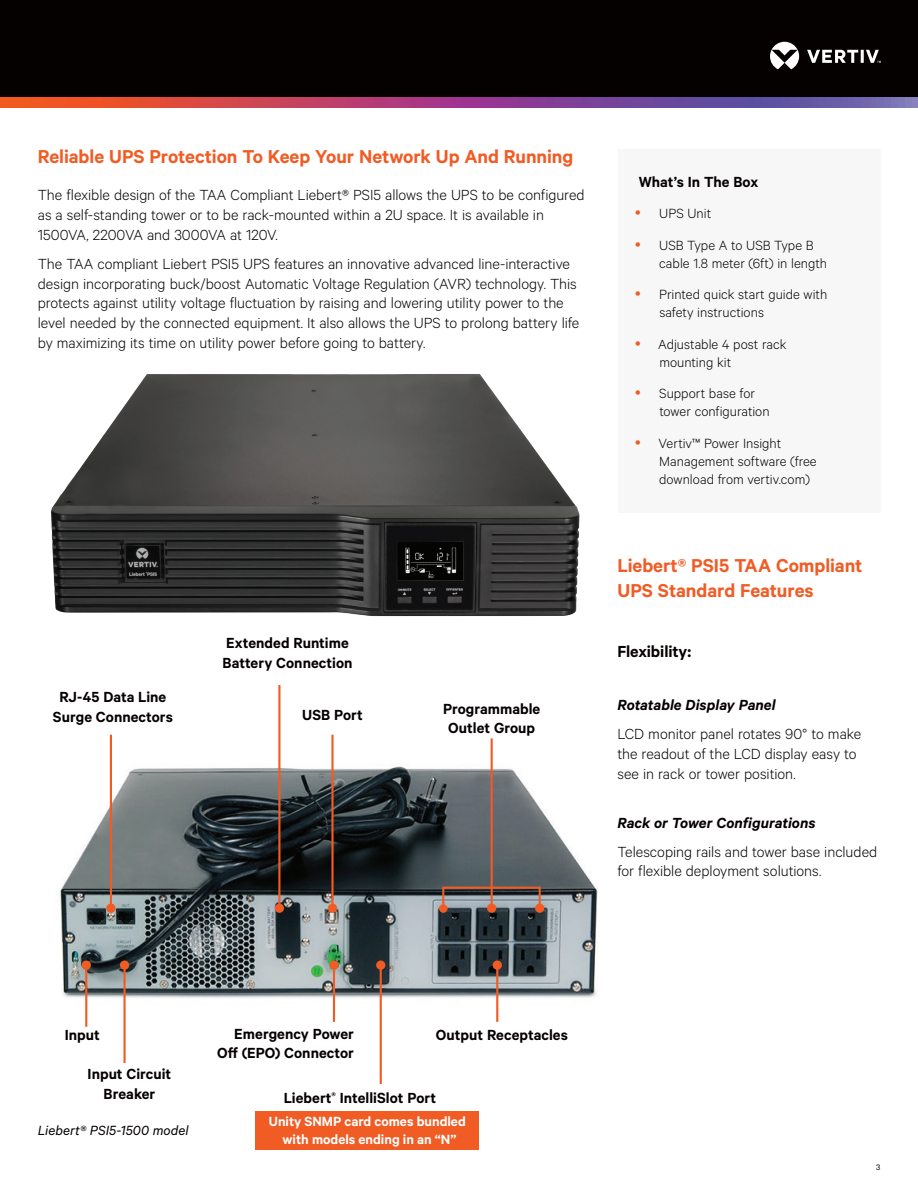
<style>
.page{position:relative;width:918px;height:1188px;background:#fff}
.page>*{position:absolute;margin:0;border:0;box-sizing:border-box;transform-origin:0 0}
.t1{font:600 21px/25.2px "Calibre";color:#f15b24}
.t2{font:600 18px "Calibre";letter-spacing:-.005em;color:#060101}
.t3{font:300 16.5px/19.8px "Calibre";color:#060101}
.t4{font:600 16.5px/19.8px "Calibre";color:#060101;text-align:center}
.t5{font:italic 600 16.5px "Calibre";color:#060101}
.t6{font:300 15px/31.5px "Calibre";color:#060101}
.t7{font:600 15px/18px "Calibre";color:#fff;text-align:center}
.t8{font:italic 15px "Calibre";letter-spacing:.005em;color:#060101}
.t9{font:9px "Calibre";color:#060101}
</style>
<div class="page">
<div style="left:0;top:0;width:918px;height:108px;background:#060101"></div>
<svg style="left:770px;top:42px;width:111px;height:27px"></svg>
<svg style="left:0;top:98px;width:918px;height:10px;background:#a24a76"></svg>
<div style="left:618px;top:149px;width:263px;height:363px;background:#f7f7f8"></div>
<img style="left:51px;top:374px;width:529px;height:243px">
<div style="left:255px;top:1111px;width:224px;height:38px;background:#f15b24"></div>
<img style="left:60px;top:759px;width:538px;height:246px">
<hr style="left:110px;top:735px;width:2px;height:173px;background:#f15b24">
<div style="left:106px;top:904px;width:10px;height:9px;background:#f15b24;border-radius:50%"></div>
<hr style="left:278px;top:685px;width:2px;height:223px;background:#f15b24">
<div style="left:275px;top:904px;width:9px;height:9px;background:#f15b24;border-radius:50%"></div>
<hr style="left:331px;top:735px;width:3px;height:173px;background:#f15b24">
<div style="left:328px;top:904px;width:9px;height:9px;background:#f15b24;border-radius:50%"></div>
<hr style="left:491px;top:738px;width:2px;height:170px;background:#f15b24">
<div style="left:487px;top:904px;width:9px;height:9px;background:#f15b24;border-radius:50%"></div>
<hr style="left:85px;top:965px;width:2px;height:62px;background:#f15b24">
<div style="left:82px;top:961px;width:9px;height:9px;background:#f15b24;border-radius:50%"></div>
<hr style="left:123px;top:965px;width:3px;height:98px;background:#f15b24">
<div style="left:120px;top:961px;width:9px;height:9px;background:#f15b24;border-radius:50%"></div>
<hr style="left:333px;top:965px;width:2px;height:57px;background:#f15b24">
<div style="left:329px;top:961px;width:10px;height:9px;background:#f15b24;border-radius:50%"></div>
<hr style="left:380px;top:965px;width:2px;height:119px;background:#f15b24">
<div style="left:376px;top:961px;width:9px;height:9px;background:#f15b24;border-radius:50%"></div>
<hr style="left:496px;top:965px;width:2px;height:57px;background:#f15b24">
<div style="left:493px;top:961px;width:9px;height:9px;background:#f15b24;border-radius:50%"></div>
<div style="left:442px;top:887px;width:99px;height:23px;border:2px solid #f15b24"></div>
<div style="left:439px;top:904px;width:9px;height:9px;background:#f15b24;border-radius:50%"></div>
<div style="left:535px;top:904px;width:9px;height:9px;background:#f15b24;border-radius:50%"></div>
<p class="t1" style="left:38px;top:143px;width:537px">Reliable UPS Protection To Keep Your Network Up And Running</p>
<p class="t3" style="left:38px;top:185px;width:548px">The flexible design of the TAA Compliant Liebert® PSI5 allows the UPS to be configured as a self-standing tower or to be rack-mounted within a 2U space. It is available in<br>1500VA, 2200VA and 3000VA at 120V.</p>
<p class="t3" style="left:38px;top:253px;width:543px">The TAA compliant Liebert PSI5 UPS features an innovative advanced line-interactive design incorporating buck/boost Automatic Voltage Regulation (AVR) technology. This protects against utility voltage fluctuation by raising and lowering utility power to the level needed by the connected equipment. It also allows the UPS to prolong battery life by maximizing its time on utility power before going to battery.</p>
<p class="t4" style="left:53px;top:686px;width:121px">RJ-45 Data Line<br>Surge Connectors</p>
<p class="t4" style="left:223px;top:632px;width:131px;text-align:left">Extended Runtime<br>Battery Connection</p>
<p class="t4" style="left:302px;top:704px;width:62px">USB Port</p>
<p class="t4" style="left:443px;top:698px;width:99px">Programmable<br>Outlet Group</p>
<p class="t4" style="left:639px;top:171px;width:121px">What’s In The Box</p>
<p class="t6" style="left:659px;top:197px;width:156px">UPS Unit<br>USB Type A to USB Type B</p>
<p class="t6" style="left:659px;top:247px;width:170px">cable 1.8 meter (6ft) in length<br>Printed quick start guide with</p>
<p class="t6" style="left:658px;top:296px;width:130px">safety instructions<br>Adjustable 4 post rack</p>
<p class="t6" style="left:659px;top:346px;width:97px">mounting kit<br>Support base for</p>
<p class="t6" style="left:659px;top:395px;width:124px">tower configuration<br>Vertiv™ Power Insight</p>
<p class="t6" style="left:659px;top:451px;width:159px;line-height:18px">Management software (free download from vertiv.com)</p>
<p class="t1" style="left:617px;top:552px;width:247px">Liebert® PSI5 TAA Compliant<br>UPS Standard Features</p>
<p class="t2" style="left:617px;top:641px;width:75px">Flexibility:</p>
<p class="t5" style="left:617px;top:695px;width:160px">Rotatable Display Panel</p>
<p class="t3" style="left:617px;top:723px;width:245px">LCD monitor panel rotates 90° to make the readout of the LCD display easy to see in rack or tower position.</p>
<p class="t5" style="left:617px;top:813px;width:200px">Rack or Tower Configurations</p>
<p class="t3" style="left:617px;top:841px;width:261px">Telescoping rails and tower base included for flexible deployment solutions.</p>
<p class="t4" style="left:65px;top:1025px;width:37px">Input</p>
<p class="t4" style="left:88px;top:1064px;width:85px">Input Circuit<br>Breaker</p>
<p class="t8" style="left:38px;top:1122px;width:152px">Liebert® PSI5-1500 model</p>
<p class="t4" style="left:217px;top:1023px;width:139px;text-align:right">Emergency Power<br>Off (EPO) Connector</p>
<p class="t4" style="left:436px;top:1025px;width:134px">Output Receptacles</p>
<p class="t4" style="left:284px;top:1088px;width:154px">Liebert<sup>®</sup> IntelliSlot Port</p>
<p class="t7" style="left:269px;top:1112px;width:198px">Unity SNMP card comes bundled with models ending in an “N”</p>
<p class="t9" style="left:876px;top:1162px;width:6px">3</p>
</div>
